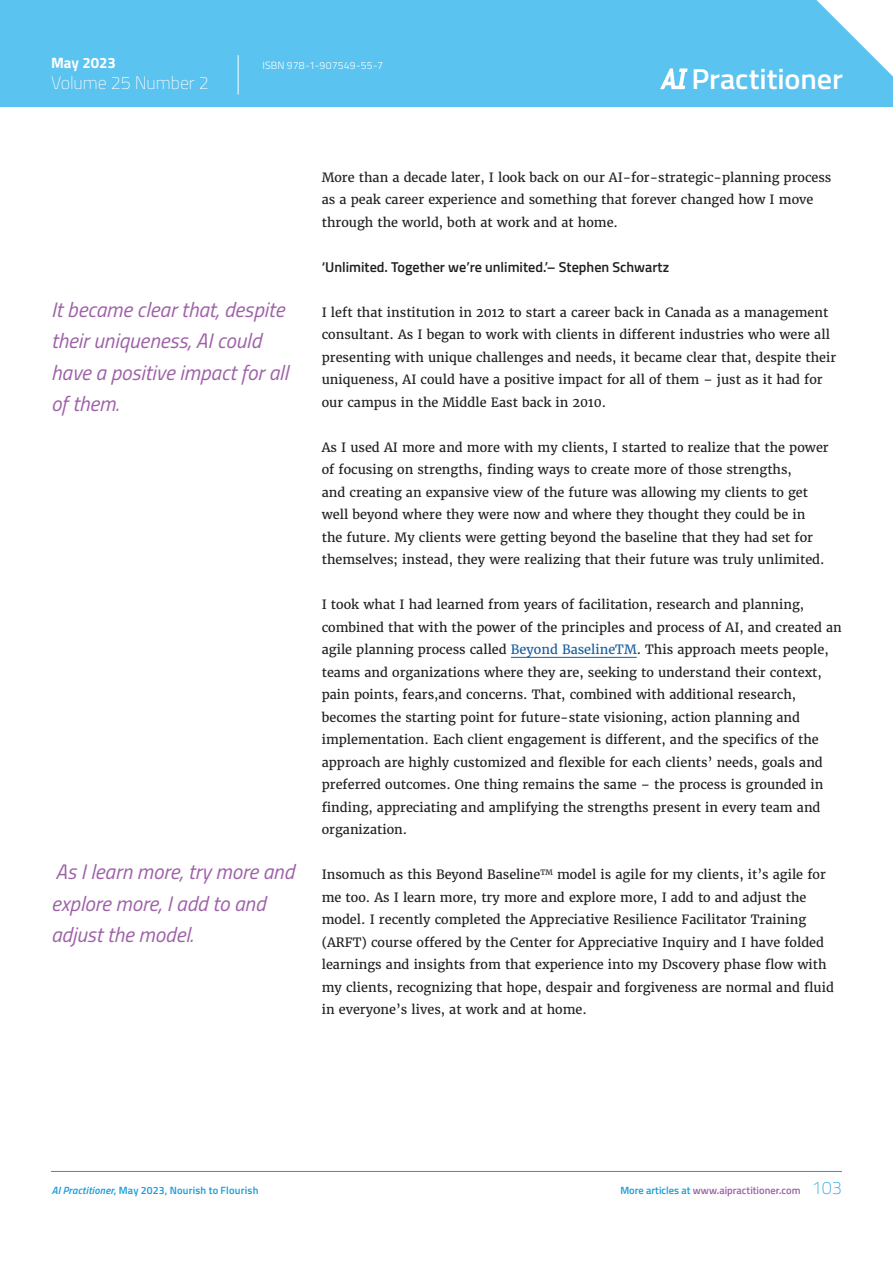
<style>
.page{position:relative;width:893px;height:1263px;background:#fff}
.page>*{position:absolute;margin:0;border:0;box-sizing:border-box;transform-origin:0 0}
.t1{font:600 28.8px "Titillium Web";letter-spacing:-.005em;color:#fff;scale:1.05 1}
._3-article_pullout_q{font:italic 21px/31.5px "Titillium Web";color:#9e61a8}
.t2{font:200 18px "Titillium Web";letter-spacing:-.005em;color:#fff}
.t3{font:700 15px "Titillium Web";letter-spacing:-.005em;color:#fff}
.article_subheading_2{font:600 14.25px "Titillium Web";color:#231f20}
._2__BODY{font:12.75px/22.5px "Merriweather";color:#231f20}
._4-footnotes_and_foo{font:600 10.5px "Titillium Web";letter-spacing:.02em;color:#179dd9}
.t4{font:600 10.5px "Titillium Web";color:#9e61a8}
.t5{font:300 10.5px "Titillium Web";letter-spacing:.015em;color:#fff}
.s1{color:#175d9e}
.s2{font-style:italic}
.s3{color:#179dd9}
.s4{font-weight:200;font-size:18px;color:#179dd9}
</style>
<div class="page">
<div style="left:0;top:0;width:893px;height:106px;background:#5bc3ef"></div>
<svg style="left:816px;top:0;width:77px;height:77px"></svg>
<hr style="left:238px;top:55px;width:1px;height:40px;background:#fff">
<svg style="left:660px;top:68px;width:28px;height:21px"></svg>
<hr style="left:51px;top:1171px;width:791px;height:1px;background:#179dd9">
<hr style="left:511px;top:657px;width:126px;height:1px;background:#175d9e">
<p class="t3" style="left:51px;top:51px;width:66px">May 2023</p>
<p class="t5" style="left:262px;top:58px;width:122px">ISBN 978-1-907549-55-7</p>
<h3 class="t2" style="left:51px;top:70px;width:159px">Volume 25 Number 2</h3>
<h1 class="t1" style="left:691px;top:57px;width:146px">Practitioner</h1>
<p class="_3-article_pullout_q" style="left:51px;top:293px;width:239px">It became clear that, despite their uniqueness, AI could have a positive impact for all of them.</p>
<p class="_3-article_pullout_q" style="left:51px;top:855px;width:245px">As I learn more, try more and explore more, I add to and adjust the model.</p>
<p class="_2__BODY" style="left:322px;top:166px;width:511px">More than a decade later, I look back on our AI-for-strategic-planning process as a peak career experience and something that forever changed how I move through the world, both at work and at home.</p>
<p class="article_subheading_2" style="left:322px;top:256px;width:349px">‘Unlimited. Together we’re unlimited.’– Stephen Schwartz</p>
<p class="_2__BODY" style="left:322px;top:301px;width:516px">I left that institution in 2012 to start a career back in Canada as a management consultant. As I began to work with clients in different industries who were all presenting with unique challenges and needs, it became clear that, despite their uniqueness, AI could have a positive impact for all of them – just as it had for our campus in the Middle East back in 2010.</p>
<p class="_2__BODY" style="left:322px;top:436px;width:508px">As I used AI more and more with my clients, I started to realize that the power of focusing on strengths, finding ways to create more of those strengths,<br>and creating an expansive view of the future was allowing my clients to get well beyond where they were now and where they thought they could be in the future. My clients were getting beyond the baseline that they had set for themselves; instead, they were realizing that their future was truly unlimited.</p>
<p class="_2__BODY" style="left:322px;top:593px;width:522px">I took what I had learned from years of facilitation, research and planning, combined that with the power of the principles and process of AI, and created an agile planning process called <span class="s1">Beyond BaselineTM</span>. This approach meets people, teams and organizations where they are, seeking to understand their context, pain points, fears,and concerns. That, combined with additional research, becomes the starting point for future-state visioning, action planning and implementation. Each client engagement is different, and the specifics of the approach are highly customized and flexible for each clients’ needs, goals and preferred outcomes. One thing remains the same – the process is grounded in finding, appreciating and amplifying the strengths present in every team and organization.</p>
<p class="_2__BODY" style="left:322px;top:863px;width:514px">Insomuch as this Beyond Baseline<sup>TM</sup> model is agile for my clients, it’s agile for me too. As I learn more, try more and explore more, I add to and adjust the model. I recently completed the Appreciative Resilience Facilitator Training (ARFT) course offered by the Center for Appreciative Inquiry and I have folded learnings and insights from that experience into my Dscovery phase flow with my clients, recognizing that hope, despair and forgiveness are normal and fluid in everyone’s lives, at work and at home.</p>
<p class="_4-footnotes_and_foo" style="left:52px;top:1183px;width:208px"><span class="s2">AI Practitioner</span>, May 2023, Nourish to Flourish</p>
<p class="t4" style="left:620px;top:1183px;width:223px"><span class="s3">More articles at</span> www.aipractitioner.com <span class="s4">103</span></p>
</div>
